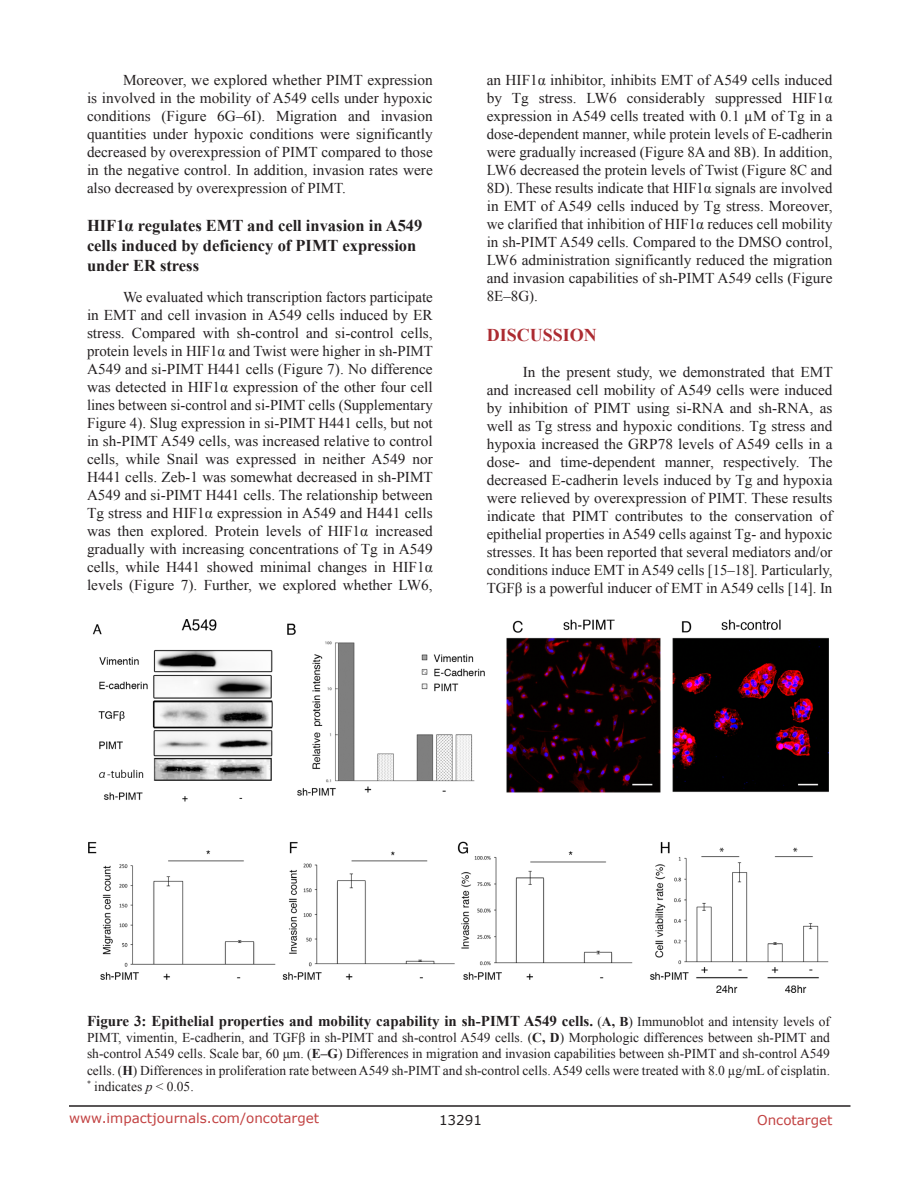
<style>
.page{position:relative;width:918px;height:1188px;background:#fff}
.page>*{position:absolute;margin:0;border:0;box-sizing:border-box;transform-origin:0 0}
.Heading{font:700 18px "Times New Roman";color:#ac2b31}
.SubHeading{font:700 16.5px/19.8px "Times New Roman";color:#231f20}
.BodyText{font:15px/18px "Times New Roman";color:#231f20;text-align:justify}
.Figuretrx{font:700 15px "Times New Roman";color:#231f20}
.Figuretrx-2{font:13.5px/16.2px "Times New Roman";color:#231f20;text-align:justify}
.t1{font:13.5px "Verdana";color:#c24141}
.t2{font:13.5px "Verdana";color:#231f20}
.s1{font-weight:400;font-size:13.5px}
.s2{font-size:13.5px}
.s3{font-weight:700}
.s4{font-style:italic}
</style>
<div class="page">
<hr style="left:69px;top:1105px;width:781px;height:2px;background:#231f20">
<img style="left:89px;top:620px;width:739px;height:372px">
<p class="BodyText" style="left:87px;top:71px;width:347px;text-indent:36px">Moreover, we explored whether PIMT expression is involved in the mobility of A549 cells under hypoxic conditions (Figure 6G–6I). Migration and invasion quantities under hypoxic conditions were significantly decreased by overexpression of PIMT compared to those in the negative control. In addition, invasion rates were also decreased by overexpression of PIMT.</p>
<p class="SubHeading" style="left:87px;top:215px;width:337px">HIF1α regulates EMT and cell invasion in A549 cells induced by deficiency of PIMT expression under ER stress</p>
<p class="BodyText" style="left:87px;top:288px;width:348px;text-indent:36px">We evaluated which transcription factors participate in EMT and cell invasion in A549 cells induced by ER stress. Compared with sh-control and si-control cells, protein levels in HIF1α and Twist were higher in sh-PIMT A549 and si-PIMT H441 cells (Figure 7). No difference was detected in HIF1α expression of the other four cell lines between si-control and si-PIMT cells (Supplementary Figure 4). Slug expression in si-PIMT H441 cells, but not in sh-PIMT A549 cells, was increased relative to control cells, while Snail was expressed in neither A549 nor H441 cells. Zeb-1 was somewhat decreased in sh-PIMT A549 and si-PIMT H441 cells. The relationship between Tg stress and HIF1α expression in A549 and H441 cells was then explored. Protein levels of HIF1α increased gradually with increasing concentrations of Tg in A549 cells, while H441 showed minimal changes in HIF1α levels (Figure 7). Further, we explored whether LW6,</p>
<p class="BodyText" style="left:487px;top:71px;width:347px">an HIF1α inhibitor, inhibits EMT of A549 cells induced by Tg stress. LW6 considerably suppressed HIF1α expression in A549 cells treated with 0.1 µM of Tg in a dose-dependent manner, while protein levels of E-cadherin were gradually increased (Figure 8A and 8B). In addition, LW6 decreased the protein levels of Twist (Figure 8C and 8D). These results indicate that HIF1α signals are involved in EMT of A549 cells induced by Tg stress. Moreover, we clarified that inhibition of HIF1α reduces cell mobility in sh-PIMT A549 cells. Compared to the DMSO control, LW6 administration significantly reduced the migration and invasion capabilities of sh-PIMT A549 cells (Figure 8E–8G).</p>
<p class="Heading" style="left:487px;top:323px;width:112px">DISCUSSION</p>
<p class="BodyText" style="left:487px;top:363px;width:348px;text-indent:36px">In the present study, we demonstrated that EMT and increased cell mobility of A549 cells were induced by inhibition of PIMT using si-RNA and sh-RNA, as well as Tg stress and hypoxic conditions. Tg stress and hypoxia increased the GRP78 levels of A549 cells in a dose- and time-dependent manner, respectively. The decreased E-cadherin levels induced by Tg and hypoxia were relieved by overexpression of PIMT. These results indicate that PIMT contributes to the conservation of epithelial properties in A549 cells against Tg- and hypoxic stresses. It has been reported that several mediators and/or conditions induce EMT in A549 cells [15–18]. Particularly, TGFβ is a powerful inducer of EMT in A549 cells [14]. In</p>
<p class="Figuretrx" style="left:87px;top:1011px;width:745px">Figure 3: Epithelial properties and mobility capability in sh-PIMT A549 cells. <span class="s1">(</span><span class="s2">A, B</span><span class="s1">) Immunoblot and intensity levels of</span></p>
<p class="Figuretrx-2" style="left:87px;top:1029px;width:745px">PIMT, vimentin, E-cadherin, and TGFβ in sh-PIMT and sh-control A549 cells. (<span class="s3">C, D</span>) Morphologic differences between sh-PIMT and sh-control A549 cells. Scale bar, 60 μm. (<span class="s3">E–G</span>) Differences in migration and invasion capabilities between sh-PIMT and sh-control A549 cells. (<span class="s3">H</span>) Differences in proliferation rate between A549 sh-PIMT and sh-control cells. A549 cells were treated with 8.0 µg/mL of cisplatin. <sup>*</sup> indicates <span class="s4">p</span> &lt; 0.05.</p>
<p class="t1" style="left:69px;top:1109px;width:252px">www.impactjournals.com/oncotarget</p>
<p class="t2" style="left:439px;top:1111px;width:44px">13291</p>
<p class="t1" style="left:757px;top:1111px;width:77px">Oncotarget</p>
</div>
